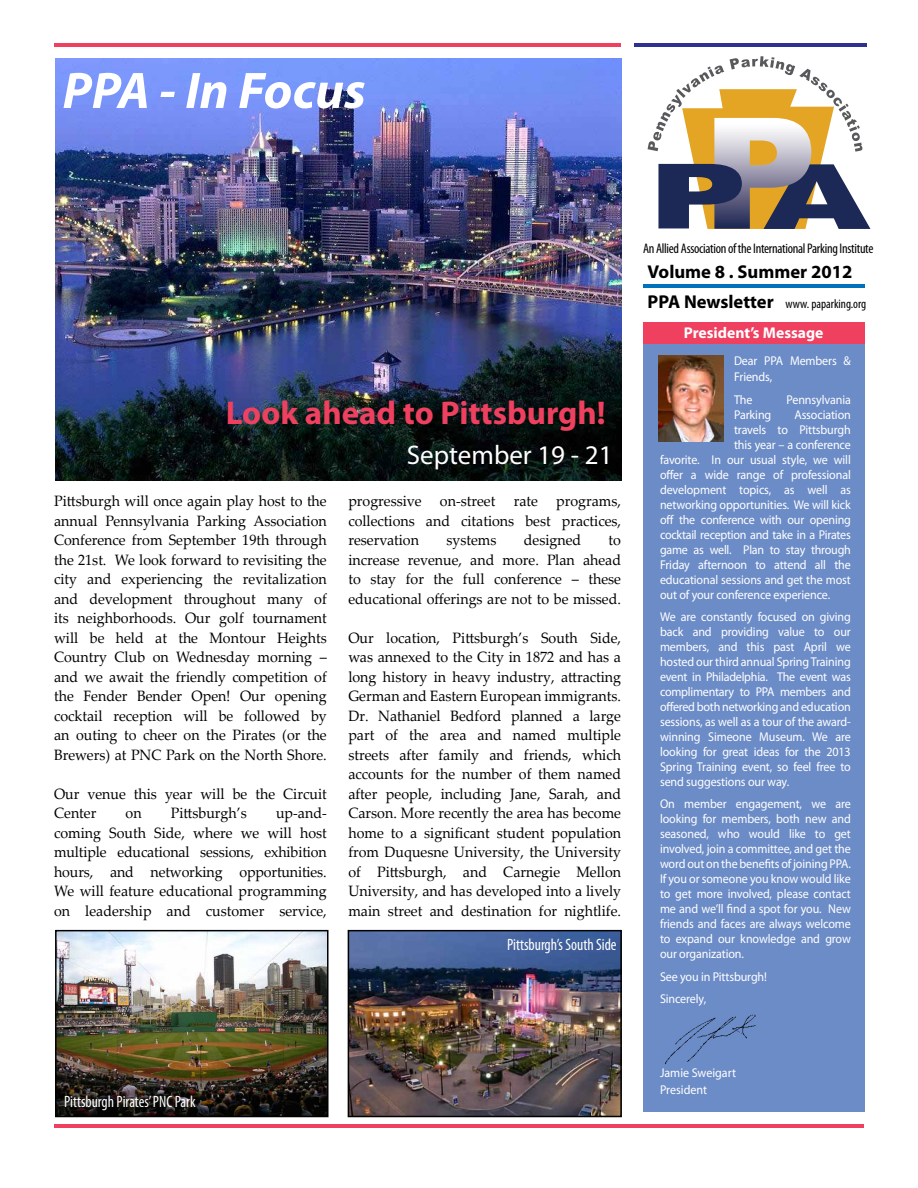
<style>
.page{position:relative;width:918px;height:1188px;background:#fff}
.page>*{position:absolute;margin:0;border:0;box-sizing:border-box;transform-origin:0 0}
.t1{font:italic 700 51.75px "Myriad Pro";color:#fff}
.t2{font:700 33px "Myriad Pro";color:#ef4060}
.t3{font:27px "Myriad Pro";color:#fff}
.t4{font:700 18.6px/29.8px "Myriad Pro";color:#000}
.t5{font:condensed 16.5px "Myriad Pro";color:#fff;scale:.95 1}
.t6{font:700 15.6px "Myriad Pro";color:#fff}
.t7{font:15px/19.5px "Palatino Linotype";color:#000;text-align:justify;scale:.95 1}
.t8{font:condensed 13.95px "Myriad Pro";letter-spacing:-.02em;color:#000}
.t9{font:12.75px/15px "Myriad Pro";letter-spacing:-.01em;color:#fff;scale:.95 1}
.t10{font:condensed 12.75px "Myriad Pro";color:#000}
</style>
<div class="page">
<img style="left:55px;top:58px;width:566px;height:422px">
<hr style="left:54px;top:43px;width:567px;height:3px;background:#ef4060">
<hr style="left:54px;top:1125px;width:810px;height:3px;background:#ef4060">
<hr style="left:634px;top:43px;width:233px;height:3px;background:#2e3092">
<hr style="left:644px;top:285px;width:221px;height:3px;background:#0072bc">
<svg style="left:648px;top:56px;width:222px;height:173px"></svg>
<div style="left:643px;top:330px;width:221px;height:781px;background:#6c8cc7"></div>
<div style="left:643px;top:322px;width:221px;height:22px;background:#ef4060"></div>
<img style="left:665px;top:1014px;width:91px;height:51px">
<img style="left:658px;top:355px;width:65px;height:86px">
<img style="left:58px;top:933px;width:268px;height:181px">
<div style="left:55px;top:930px;width:274px;height:187px;border:2px solid #000"></div>
<img style="left:351px;top:933px;width:268px;height:181px">
<div style="left:348px;top:930px;width:274px;height:187px;border:2px solid #000"></div>
<h1 class="t1" style="left:63px;top:57px;width:305px">PPA - In Focus</h1>
<h2 class="t2" style="left:226px;top:392px;width:382px">Look ahead to Pittsburgh!</h2>
<h3 class="t3" style="left:407px;top:438px;width:207px">September 19 - 21</h3>
<p class="t7" style="left:54px;top:491px;width:289px">Pittsburgh will once again play host to the annual Pennsylvania Parking Association Conference from September 19th through the 21st. We look forward to revisiting the city and experiencing the revitalization and development throughout many of its neighborhoods. Our golf tournament will be held at the Montour Heights Country Club on Wednesday morning – and we await the friendly competition of the Fender Bender Open! Our opening cocktail reception will be followed by an outing to cheer on the Pirates (or the Brewers) at PNC Park on the North Shore.</p>
<p class="t7" style="left:54px;top:783px;width:289px">Our venue this year will be the Circuit<br>Center</p>
<p class="t7" style="left:54px;top:803px;width:289px;text-indent:222px">up-and&shy;coming South Side, where we will host multiple educational sessions, exhibition hours, and networking opportunities.<br>We will feature educational programming on leadership and customer service,</p>
<p class="t7" style="left:126px;top:803px;width:18px">on</p>
<p class="t7" style="left:171px;top:803px;width:81px">Pittsburgh’s</p>
<p class="t7" style="left:348px;top:491px;width:289px">progressive on-street rate programs, collections and citations best practices, reservation</p>
<p class="t7" style="left:446px;top:530px;width:54px">systems</p>
<p class="t7" style="left:524px;top:530px;width:62px">designed</p>
<p class="t7" style="left:348px;top:530px;width:289px;text-indent:260px">to increase revenue, and more. Plan ahead to stay for the full conference – these educational offerings are not to be missed.</p>
<p class="t7" style="left:348px;top:627px;width:289px">Our location, Pittsburgh’s South Side, was annexed to the City in 1872 and has a long history in heavy industry, attracting German and Eastern European immigrants.<br>Dr. Nathaniel Bedford planned a large part of the area and named multiple streets after family and friends, which accounts for the number of them named after people, including Jane, Sarah, and Carson. More recently the area has become home to a significant student population from Duquesne University, the University of Pittsburgh, and Carnegie Mellon University, and has developed into a lively main street and destination for nightlife.</p>
<p class="t5" style="left:507px;top:935px;width:117px">Pittsburgh’s South Side</p>
<p class="t8" style="left:643px;top:240px;width:232px">An Allied Association of the International Parking Institute</p>
<p class="t4" style="left:648px;top:256px;width:206px">Volume 8 . Summer 2012<br>PPA Newsletter</p>
<p class="t6" style="left:684px;top:322px;width:141px">President’s Message</p>
<p class="t9" style="left:734px;top:352px;width:124px;line-height:16.5px">Dear PPA Members &amp;<br>Friends,</p>
<p class="t9" style="left:734px;top:392px;width:21px">The</p>
<p class="t9" style="left:786px;top:392px;width:69px">Pennsylvania</p>
<p class="t9" style="left:734px;top:407px;width:41px">Parking</p>
<p class="t9" style="left:794px;top:407px;width:61px">Association</p>
<p class="t9" style="left:734px;top:422px;width:124px">travels to Pittsburgh</p>
<p class="t9" style="left:734px;top:437px;width:125px">this year – a conference</p>
<p class="t9" style="left:660px;top:452px;width:202px">favorite. In our usual style, we will</p>
<p class="t9" style="left:660px;top:467px;width:202px">offer a wide range of professional</p>
<p class="t9" style="left:660px;top:482px;width:202px">development topics, as well as</p>
<p class="t9" style="left:660px;top:497px;width:202px">networking opportunities. We will kick</p>
<p class="t9" style="left:660px;top:512px;width:202px">off the conference with our opening</p>
<p class="t9" style="left:660px;top:527px;width:202px">cocktail reception and take in a Pirates</p>
<p class="t9" style="left:660px;top:542px;width:202px">game as well. Plan to stay through</p>
<p class="t9" style="left:660px;top:557px;width:202px">Friday afternoon to attend all the</p>
<p class="t9" style="left:660px;top:572px;width:202px">educational sessions and get the most</p>
<p class="t9" style="left:660px;top:587px;width:181px">out of your conference experience.</p>
<p class="t9" style="left:660px;top:609px;width:202px;text-align:justify">We are constantly focused on giving back and providing value to our members, and this past April we hosted our third annual Spring Training event in Philadelphia. The event was complimentary to PPA members and offered both networking and education sessions, as well as a tour of the award&shy;winning Simeone Museum. We are looking for great ideas for the 2013<br>Spring Training event, so feel free to send suggestions our way.</p>
<p class="t9" style="left:660px;top:796px;width:202px;text-align:justify">On member engagement, we are looking for members, both new and seasoned, who would like to get involved, join a committee, and get the word out on the benefits of joining PPA.<br>If you or someone you know would like to get more involved, please contact me and we’ll find a spot for you. New friends and faces are always welcome to expand our knowledge and grow our organization.</p>
<p class="t9" style="left:660px;top:965px;width:114px;line-height:22.5px">See you in Pittsburgh!<br>Sincerely,</p>
<p class="t10" style="left:785px;top:296px;width:82px">www. paparking.org</p>
<p class="t5" style="left:64px;top:1091px;width:140px">Pittsburgh Pirates’ PNC Park</p>
<p class="t9" style="left:660px;top:1064px;width:82px;line-height:16.5px">Jamie Sweigart<br>President</p>
</div>
